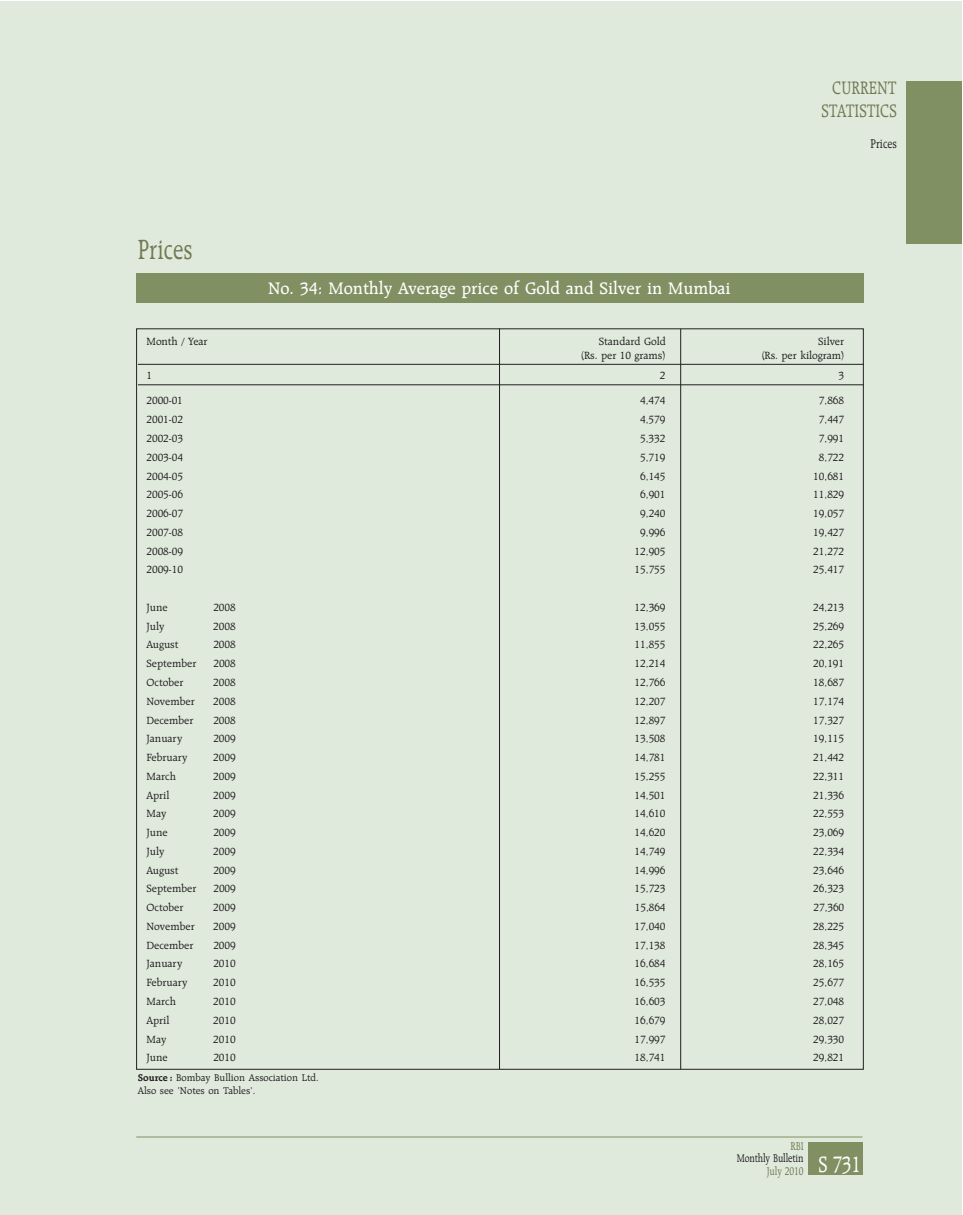
<style>
.page{position:relative;width:963px;height:1215px;background:#fff}
.page>*{position:absolute;margin:0;border:0;box-sizing:border-box;transform-origin:0 0}
.t1{font:30px "TTE1 BEF238 O00";color:#727950;scale:.75 1}
.t2{font:19.5px/23.7px "TT247 D3 O00";color:#727950;text-align:center;scale:.8 1}
.t3{font:18px "TT247 DAO00";letter-spacing:-.005em;color:#fff}
.t4{font:13.5px "TT247 D7 O00";color:#231f20;scale:.8 1}
.t5{font:12px/12.6px "TT247 CCO00";letter-spacing:-.015em;color:#231f20;scale:.8 1}
.t6{font:12px "TT247 CCO00";color:#727950;scale:.8 1}
.t7{font:11.25px "TT247 E1 O00";color:#231f20}
.t8{font:10.5px/12.6px "TT247 E6 O00";letter-spacing:-.005em;color:#231f20}
.s1{font-family:"TT247 E4 O00"}
.s2{color:#727950}
</style>
<div class="page">
<div style="left:0;top:1px;width:961px;height:1213px;background:#dfeadd"></div>
<div style="left:807px;top:1141px;width:55px;height:33px;background:#809062"></div>
<div style="left:905px;top:81px;width:56px;height:162px;background:#809062"></div>
<hr style="left:136px;top:1136px;width:726px;height:1px;background:#809062">
<div style="left:136px;top:273px;width:727px;height:30px;background:#809062"></div>
<hr style="left:138px;top:364px;width:725px;height:1px;background:#231f20">
<hr style="left:138px;top:384px;width:725px;height:1px;background:#231f20">
<hr style="left:499px;top:328px;width:1px;height:741px;background:#231f20">
<hr style="left:680px;top:329px;width:1px;height:740px;background:#231f20">
<h1 class="t1" style="left:138px;top:236px;width:75px">Prices</h1>
<h3 class="t3" style="left:268px;top:280px;width:464px">No. 34: Monthly Average price of Gold and Silver in Mumbai</h3>
<h2 class="t2" style="left:821px;top:77px;width:96px">CURRENT<br>STATISTICS</h2>
<p class="t4" style="left:870px;top:139px;width:34px">Prices</p>
<p class="t7" style="left:146px;top:336px;width:63px">Month / Year</p>
<p class="t7" style="left:599px;top:336px;width:68px">Standard Gold</p>
<p class="t7" style="left:818px;top:336px;width:27px">Silver</p>
<p class="t7" style="left:581px;top:350px;width:86px">(Rs. per 10 grams)</p>
<p class="t7" style="left:761px;top:350px;width:84px">(Rs. per kilogram)</p>
<p class="t7" style="left:146px;top:370px;width:7px">1</p>
<p class="t7" style="left:659px;top:370px;width:7px">2</p>
<p class="t7" style="left:838px;top:370px;width:7px">3</p>
<p class="t7" style="left:146px;top:396px;width:38px">2000-01</p>
<p class="t7" style="left:640px;top:396px;width:27px">4,474</p>
<p class="t7" style="left:818px;top:396px;width:27px">7,868</p>
<p class="t7" style="left:146px;top:414px;width:38px">2001-02</p>
<p class="t7" style="left:640px;top:414px;width:27px">4,579</p>
<p class="t7" style="left:818px;top:414px;width:27px">7,447</p>
<p class="t7" style="left:146px;top:433px;width:38px">2002-03</p>
<p class="t7" style="left:640px;top:433px;width:27px">5,332</p>
<p class="t7" style="left:818px;top:433px;width:27px">7,991</p>
<p class="t7" style="left:146px;top:452px;width:38px">2003-04</p>
<p class="t7" style="left:640px;top:452px;width:27px">5,719</p>
<p class="t7" style="left:818px;top:452px;width:27px">8,722</p>
<p class="t7" style="left:146px;top:471px;width:38px">2004-05</p>
<p class="t7" style="left:640px;top:471px;width:27px">6,145</p>
<p class="t7" style="left:813px;top:471px;width:32px">10,681</p>
<p class="t7" style="left:146px;top:489px;width:38px">2005-06</p>
<p class="t7" style="left:640px;top:489px;width:27px">6,901</p>
<p class="t7" style="left:813px;top:489px;width:32px">11,829</p>
<p class="t7" style="left:146px;top:508px;width:38px">2006-07</p>
<p class="t7" style="left:640px;top:508px;width:27px">9,240</p>
<p class="t7" style="left:813px;top:508px;width:32px">19,057</p>
<p class="t7" style="left:146px;top:527px;width:38px">2007-08</p>
<p class="t7" style="left:640px;top:527px;width:27px">9,996</p>
<p class="t7" style="left:813px;top:527px;width:32px">19,427</p>
<p class="t7" style="left:146px;top:546px;width:38px">2008-09</p>
<p class="t7" style="left:634px;top:546px;width:32px">12,905</p>
<p class="t7" style="left:813px;top:546px;width:32px">21,272</p>
<p class="t7" style="left:146px;top:564px;width:38px">2009-10</p>
<p class="t7" style="left:634px;top:564px;width:32px">15,755</p>
<p class="t7" style="left:813px;top:564px;width:32px">25,417</p>
<p class="t7" style="left:146px;top:602px;width:23px">June</p>
<p class="t7" style="left:213px;top:602px;width:24px">2008</p>
<p class="t7" style="left:634px;top:602px;width:32px">12,369</p>
<p class="t7" style="left:813px;top:602px;width:32px">24,213</p>
<p class="t7" style="left:146px;top:621px;width:20px">July</p>
<p class="t7" style="left:213px;top:621px;width:24px">2008</p>
<p class="t7" style="left:634px;top:621px;width:32px">13,055</p>
<p class="t7" style="left:813px;top:621px;width:32px">25,269</p>
<p class="t7" style="left:146px;top:639px;width:34px">August</p>
<p class="t7" style="left:213px;top:639px;width:24px">2008</p>
<p class="t7" style="left:634px;top:639px;width:32px">11,855</p>
<p class="t7" style="left:813px;top:639px;width:32px">22,265</p>
<p class="t7" style="left:146px;top:658px;width:51px">September</p>
<p class="t7" style="left:213px;top:658px;width:24px">2008</p>
<p class="t7" style="left:634px;top:658px;width:32px">12,214</p>
<p class="t7" style="left:813px;top:658px;width:32px">20,191</p>
<p class="t7" style="left:146px;top:677px;width:38px">October</p>
<p class="t7" style="left:213px;top:677px;width:24px">2008</p>
<p class="t7" style="left:634px;top:677px;width:32px">12,766</p>
<p class="t7" style="left:813px;top:677px;width:32px">18,687</p>
<p class="t7" style="left:146px;top:696px;width:50px">November</p>
<p class="t7" style="left:213px;top:696px;width:24px">2008</p>
<p class="t7" style="left:634px;top:696px;width:32px">12,207</p>
<p class="t7" style="left:813px;top:696px;width:32px">17,174</p>
<p class="t7" style="left:146px;top:714px;width:49px">December</p>
<p class="t7" style="left:213px;top:714px;width:24px">2008</p>
<p class="t7" style="left:634px;top:714px;width:32px">12,897</p>
<p class="t7" style="left:813px;top:714px;width:32px">17,327</p>
<p class="t7" style="left:146px;top:733px;width:37px">January</p>
<p class="t7" style="left:213px;top:733px;width:24px">2009</p>
<p class="t7" style="left:634px;top:733px;width:32px">13,508</p>
<p class="t7" style="left:813px;top:733px;width:32px">19,115</p>
<p class="t7" style="left:146px;top:752px;width:43px">February</p>
<p class="t7" style="left:213px;top:752px;width:24px">2009</p>
<p class="t7" style="left:634px;top:752px;width:32px">14,781</p>
<p class="t7" style="left:813px;top:752px;width:32px">21,442</p>
<p class="t7" style="left:146px;top:771px;width:31px">March</p>
<p class="t7" style="left:213px;top:771px;width:24px">2009</p>
<p class="t7" style="left:634px;top:771px;width:32px">15,255</p>
<p class="t7" style="left:813px;top:771px;width:32px">22,311</p>
<p class="t7" style="left:146px;top:789px;width:25px">April</p>
<p class="t7" style="left:213px;top:789px;width:24px">2009</p>
<p class="t7" style="left:634px;top:789px;width:32px">14,501</p>
<p class="t7" style="left:813px;top:789px;width:32px">21,336</p>
<p class="t7" style="left:146px;top:808px;width:22px">May</p>
<p class="t7" style="left:213px;top:808px;width:24px">2009</p>
<p class="t7" style="left:634px;top:808px;width:32px">14,610</p>
<p class="t7" style="left:813px;top:808px;width:32px">22,553</p>
<p class="t7" style="left:146px;top:827px;width:23px">June</p>
<p class="t7" style="left:213px;top:827px;width:24px">2009</p>
<p class="t7" style="left:634px;top:827px;width:32px">14,620</p>
<p class="t7" style="left:813px;top:827px;width:32px">23,069</p>
<p class="t7" style="left:146px;top:846px;width:20px">July</p>
<p class="t7" style="left:213px;top:846px;width:24px">2009</p>
<p class="t7" style="left:634px;top:846px;width:32px">14,749</p>
<p class="t7" style="left:813px;top:846px;width:32px">22,334</p>
<p class="t7" style="left:146px;top:864px;width:34px">August</p>
<p class="t7" style="left:213px;top:864px;width:24px">2009</p>
<p class="t7" style="left:634px;top:864px;width:32px">14,996</p>
<p class="t7" style="left:813px;top:864px;width:32px">23,646</p>
<p class="t7" style="left:146px;top:883px;width:51px">September</p>
<p class="t7" style="left:213px;top:883px;width:24px">2009</p>
<p class="t7" style="left:634px;top:883px;width:32px">15,723</p>
<p class="t7" style="left:813px;top:883px;width:32px">26,323</p>
<p class="t7" style="left:146px;top:902px;width:38px">October</p>
<p class="t7" style="left:213px;top:902px;width:24px">2009</p>
<p class="t7" style="left:635px;top:902px;width:32px">15,864</p>
<p class="t7" style="left:813px;top:902px;width:32px">27,360</p>
<p class="t7" style="left:146px;top:921px;width:50px">November</p>
<p class="t7" style="left:213px;top:921px;width:24px">2009</p>
<p class="t7" style="left:634px;top:921px;width:32px">17,040</p>
<p class="t7" style="left:813px;top:921px;width:32px">28,225</p>
<p class="t7" style="left:146px;top:939px;width:49px">December</p>
<p class="t7" style="left:213px;top:939px;width:24px">2009</p>
<p class="t7" style="left:634px;top:939px;width:32px">17,138</p>
<p class="t7" style="left:813px;top:939px;width:32px">28,345</p>
<p class="t7" style="left:146px;top:958px;width:37px">January</p>
<p class="t7" style="left:213px;top:958px;width:24px">2010</p>
<p class="t7" style="left:634px;top:958px;width:32px">16,684</p>
<p class="t7" style="left:813px;top:958px;width:32px">28,165</p>
<p class="t7" style="left:146px;top:977px;width:43px">February</p>
<p class="t7" style="left:213px;top:977px;width:24px">2010</p>
<p class="t7" style="left:634px;top:977px;width:32px">16,535</p>
<p class="t7" style="left:813px;top:977px;width:32px">25,677</p>
<p class="t7" style="left:146px;top:996px;width:31px">March</p>
<p class="t7" style="left:213px;top:996px;width:24px">2010</p>
<p class="t7" style="left:634px;top:996px;width:32px">16,603</p>
<p class="t7" style="left:813px;top:996px;width:32px">27,048</p>
<p class="t7" style="left:146px;top:1014px;width:25px">April</p>
<p class="t7" style="left:213px;top:1014px;width:24px">2010</p>
<p class="t7" style="left:634px;top:1014px;width:32px">16,679</p>
<p class="t7" style="left:813px;top:1014px;width:32px">28,027</p>
<p class="t7" style="left:146px;top:1033px;width:22px">May</p>
<p class="t7" style="left:213px;top:1033px;width:24px">2010</p>
<p class="t7" style="left:634px;top:1033px;width:32px">17,997</p>
<p class="t7" style="left:813px;top:1033px;width:32px">29,330</p>
<p class="t7" style="left:146px;top:1052px;width:23px">June</p>
<p class="t7" style="left:213px;top:1052px;width:24px">2010</p>
<p class="t7" style="left:634px;top:1052px;width:32px">18,741</p>
<p class="t7" style="left:813px;top:1052px;width:32px">29,821</p>
<p class="t8" style="left:138px;top:1070px;width:182px"><span class="s1">Source :</span> Bombay Bullion Association Ltd.<br>Also see ‘Notes on Tables’.</p>
<p class="t6" style="left:790px;top:1140px;width:18px">RBI</p>
<p class="t5" style="left:766px;top:1152px;width:119px;text-indent:-30px">Monthly Bulletin<br><span class="s2">July 2010</span> <sup>S</sup> <sup>731</sup></p>
</div>
